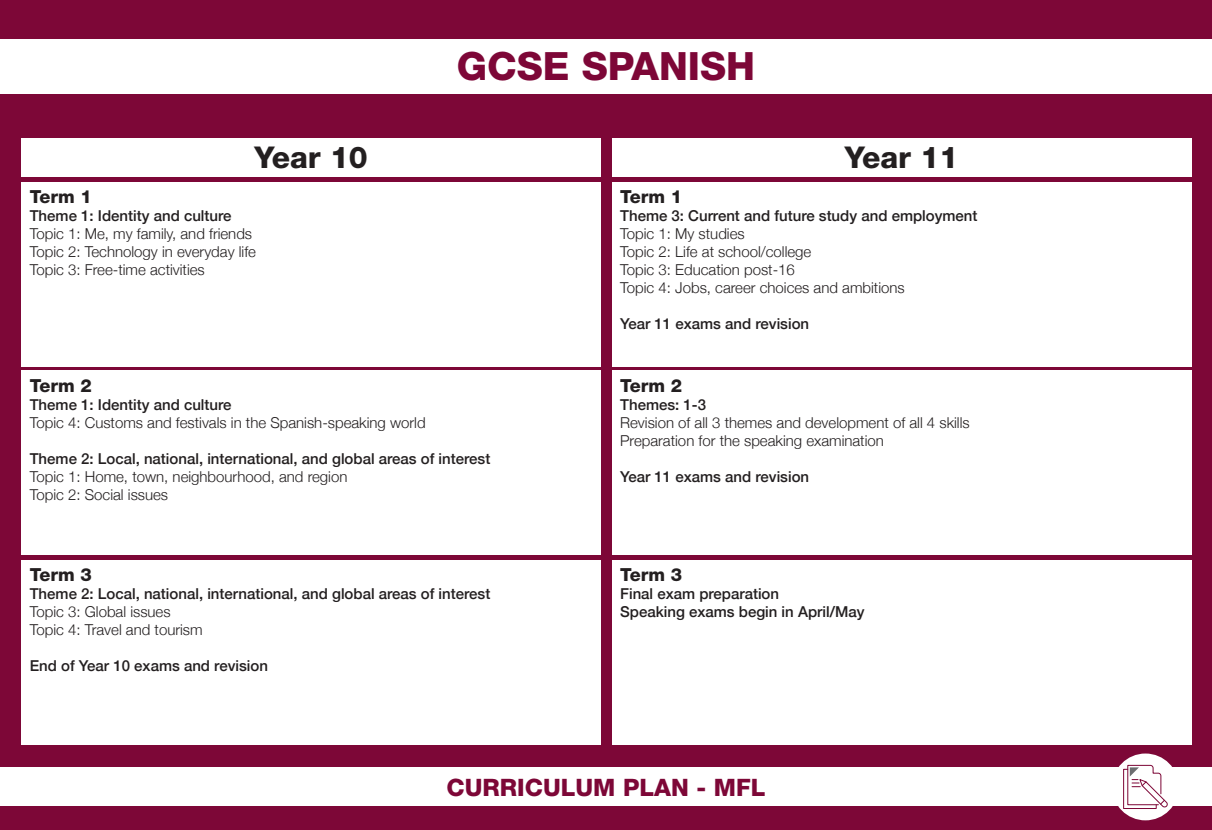
<style>
.page{position:relative;width:1212px;height:830px;background:#fff}
.page>*{position:absolute;margin:0;border:0;box-sizing:border-box;transform-origin:0 0}
.t1{font:800 39px "Helvetica Neue LT Std";color:#7d0737}
.t2{font:800 30px "Helvetica Neue LT Std";color:#231f20}
.t3{font:800 24px "Helvetica Neue LT Std";color:#7d0737}
.t4{font:800 18px "Helvetica Neue LT Std";color:#231f20}
.t5{font:300 15px/18px "Helvetica Neue";color:#231f20}
.t6{font:500 15px/18px "Helvetica Neue";color:#231f20}
</style>
<div class="page">
<div style="left:0;top:0;width:1212px;height:829px;background:#7d0737"></div>
<div style="left:21px;top:138px;width:580px;height:39px;background:#fff"></div>
<div style="left:612px;top:138px;width:579px;height:39px;background:#fff"></div>
<div style="left:21px;top:181px;width:580px;height:185px;background:#fff"></div>
<div style="left:21px;top:370px;width:580px;height:185px;background:#fff"></div>
<div style="left:21px;top:559px;width:580px;height:185px;background:#fff"></div>
<div style="left:612px;top:181px;width:579px;height:185px;background:#fff"></div>
<div style="left:612px;top:370px;width:579px;height:185px;background:#fff"></div>
<div style="left:612px;top:559px;width:579px;height:185px;background:#fff"></div>
<div style="left:0;top:767px;width:1212px;height:38px;background:#fff"></div>
<div style="left:0;top:39px;width:1212px;height:54px;background:#fff"></div>
<div style="left:1112px;top:753px;width:67px;height:67px;background:#fff;border-radius:50%"></div>
<svg style="left:1123px;top:764px;width:45px;height:45px"></svg>
<h1 class="t1" style="left:457px;top:43px;width:300px">GCSE SPANISH</h1>
<h2 class="t2" style="left:254px;top:140px;width:115px">Year 10</h2>
<h2 class="t2" style="left:845px;top:140px;width:115px">Year 11</h2>
<p class="t4" style="left:30px;top:186px;width:64px">Term 1</p>
<p class="t6" style="left:30px;top:205px;width:203px">Theme 1: Identity and culture</p>
<p class="t5" style="left:30px;top:223px;width:228px">Topic 1: Me, my family, and friends<br>Topic 2: Technology in everyday life<br>Topic 3: Free-time activities</p>
<p class="t4" style="left:30px;top:374px;width:64px">Term 2</p>
<p class="t6" style="left:30px;top:394px;width:203px">Theme 1: Identity and culture</p>
<p class="t5" style="left:30px;top:412px;width:397px">Topic 4: Customs and festivals in the Spanish-speaking world</p>
<p class="t6" style="left:30px;top:448px;width:462px">Theme 2: Local, national, international, and global areas of interest</p>
<p class="t5" style="left:30px;top:466px;width:319px">Topic 1: Home, town, neighbourhood, and region<br>Topic 2: Social issues</p>
<p class="t4" style="left:30px;top:564px;width:64px">Term 3</p>
<p class="t6" style="left:30px;top:583px;width:462px">Theme 2: Local, national, international, and global areas of interest</p>
<p class="t5" style="left:30px;top:601px;width:174px">Topic 3: Global issues<br>Topic 4: Travel and tourism</p>
<p class="t6" style="left:30px;top:655px;width:240px">End of Year 10 exams and revision</p>
<p class="t4" style="left:620px;top:186px;width:64px">Term 1</p>
<p class="t6" style="left:620px;top:205px;width:359px">Theme 3: Current and future study and employment</p>
<p class="t5" style="left:620px;top:223px;width:286px">Topic 1: My studies<br>Topic 2: Life at school/college<br>Topic 3: Education post-16<br>Topic 4: Jobs, career choices and ambitions</p>
<p class="t6" style="left:620px;top:313px;width:190px">Year 11 exams and revision</p>
<p class="t4" style="left:620px;top:374px;width:64px">Term 2</p>
<p class="t6" style="left:620px;top:394px;width:87px">Themes: 1-3</p>
<p class="t5" style="left:620px;top:412px;width:351px">Revision of all 3 themes and development of all 4 skills<br>Preparation for the speaking examination</p>
<p class="t6" style="left:620px;top:466px;width:190px">Year 11 exams and revision</p>
<p class="t4" style="left:620px;top:564px;width:64px">Term 3</p>
<p class="t6" style="left:620px;top:583px;width:246px">Final exam preparation<br>Speaking exams begin in April/May</p>
<h3 class="t3" style="left:447px;top:772px;width:320px">CURRICULUM PLAN - MFL</h3>
</div>
